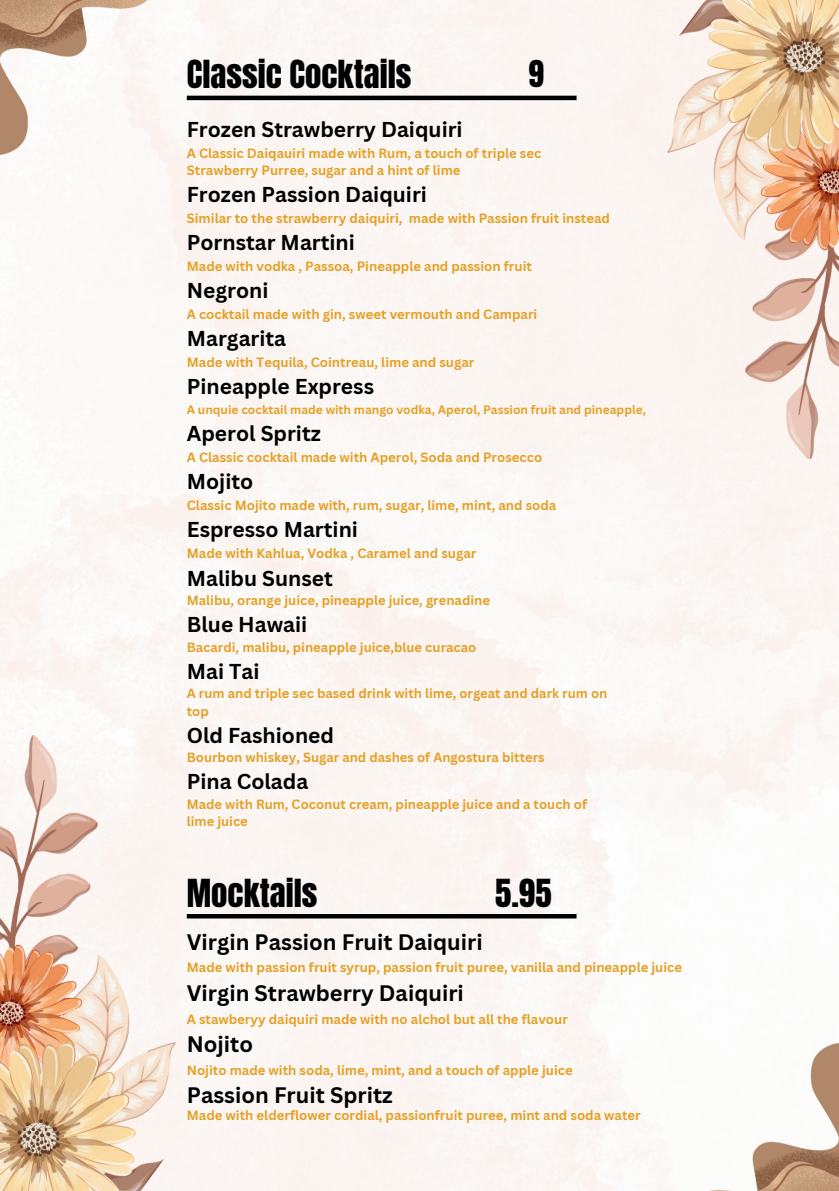
<style>
.page{position:relative;width:839px;height:1191px;background:#fff}
.page>*{position:absolute;margin:0;border:0;box-sizing:border-box;transform-origin:0 0}
.t1{font:32.8px "Anton";color:#000}
.t2{font:31.4px "Anton";color:#000}
.t3{font:700 21.8px "Canva Sans";color:#000}
.t4{font:700 21px "Canva Sans";color:#000}
.t5{font:700 13.2px/17.6px "Canva Sans";color:#e5a026}
.t6{font:700 13px/17.4px "Canva Sans";color:#e5a026}
.t7{font:700 12px "Canva Sans";color:#e5a026}
</style>
<div class="page">
<img style="left:0;top:0;width:160px;height:157px">
<img style="left:680px;top:1042px;width:158px;height:149px">
<img style="left:0;top:736px;width:175px;height:455px">
<img style="left:667px;top:0;width:171px;height:459px">
<hr style="left:187px;top:96px;width:389px;height:4px;background:#000">
<hr style="left:187px;top:914px;width:389px;height:4px;background:#000">
<h1 class="t1" style="left:187px;top:58px;width:226px">Classic Cocktails</h1>
<h3 class="t4" style="left:187px;top:116px;width:277px">Frozen Strawberry Daiquiri</h3>
<h2 class="t2" style="left:528px;top:57px;width:17px">9</h2>
<p class="t5" style="left:187px;top:144px;width:356px">A Classic Daiqauiri made with Rum, a touch of triple sec<br>Strawberry Purree, sugar and a hint of lime</p>
<p class="t5" style="left:187px;top:210px;width:424px">Similar to the strawberry daiquiri, made with Passion fruit instead</p>
<h3 class="t4" style="left:187px;top:182px;width:242px">Frozen Passion Daiquiri</h3>
<h3 class="t4" style="left:187px;top:230px;width:170px">Pornstar Martini</h3>
<h3 class="t4" style="left:187px;top:278px;width:83px">Negroni</h3>
<h3 class="t4" style="left:187px;top:326px;width:101px">Margarita</h3>
<h3 class="t4" style="left:187px;top:374px;width:189px">Pineapple Express</h3>
<h3 class="t4" style="left:187px;top:421px;width:135px">Aperol Spritz</h3>
<h3 class="t4" style="left:187px;top:469px;width:68px">Mojito</h3>
<h3 class="t4" style="left:187px;top:517px;width:173px">Espresso Martini</h3>
<p class="t5" style="left:187px;top:258px;width:346px">Made with vodka , Passoa, Pineapple and passion fruit</p>
<p class="t5" style="left:187px;top:306px;width:352px">A cocktail made with gin, sweet vermouth and Campari</p>
<p class="t5" style="left:187px;top:354px;width:289px">Made with Tequila, Cointreau, lime and sugar</p>
<p class="t7" style="left:187px;top:403px;width:460px">A unquie cocktail made with mango vodka, Aperol, Passion fruit and pineapple,</p>
<p class="t5" style="left:187px;top:449px;width:357px">A Classic cocktail made with Aperol, Soda and Prosecco</p>
<p class="t5" style="left:187px;top:497px;width:371px">Classic Mojito made with, rum, sugar, lime, mint, and soda</p>
<p class="t5" style="left:187px;top:545px;width:291px">Made with Kahlua, Vodka , Caramel and sugar</p>
<h3 class="t4" style="left:187px;top:565px;width:147px">Malibu Sunset</h3>
<p class="t6" style="left:187px;top:592px;width:305px">Malibu, orange juice, pineapple juice, grenadine</p>
<h3 class="t4" style="left:187px;top:612px;width:122px">Blue Hawaii</h3>
<p class="t6" style="left:187px;top:639px;width:291px">Bacardi, malibu, pineapple juice,blue curacao</p>
<h3 class="t4" style="left:187px;top:659px;width:74px">Mai Tai</h3>
<p class="t6" style="left:187px;top:685px;width:422px">A rum and triple sec based drink with lime, orgeat and dark rum on top</p>
<h3 class="t4" style="left:187px;top:723px;width:149px">Old Fashioned</h3>
<p class="t6" style="left:187px;top:749px;width:359px">Bourbon whiskey, Sugar and dashes of Angostura bitters</p>
<h3 class="t4" style="left:187px;top:769px;width:123px">Pina Colada</h3>
<p class="t6" style="left:187px;top:796px;width:402px">Made with Rum, Coconut cream, pineapple juice and a touch of lime juice</p>
<h1 class="t1" style="left:187px;top:876px;width:132px">Mocktails</h1>
<h3 class="t3" style="left:187px;top:929px;width:297px">Virgin Passion Fruit Daiquiri</h3>
<h3 class="t3" style="left:187px;top:980px;width:278px">Virgin Strawberry Daiquiri</h3>
<h1 class="t1" style="left:495px;top:876px;width:58px">5.95</h1>
<p class="t5" style="left:187px;top:959px;width:497px">Made with passion fruit syrup, passion fruit puree, vanilla and pineapple juice</p>
<p class="t5" style="left:187px;top:1010px;width:382px">A stawberyy daiquiri made with no alchol but all the flavour</p>
<h3 class="t3" style="left:187px;top:1031px;width:68px">Nojito</h3>
<p class="t5" style="left:187px;top:1061px;width:387px">Nojito made with soda, lime, mint, and a touch of apple juice</p>
<h3 class="t3" style="left:187px;top:1083px;width:207px">Passion Fruit Spritz</h3>
<p class="t5" style="left:187px;top:1107px;width:455px">Made with elderflower cordial, passionfruit puree, mint and soda water</p>
</div>
